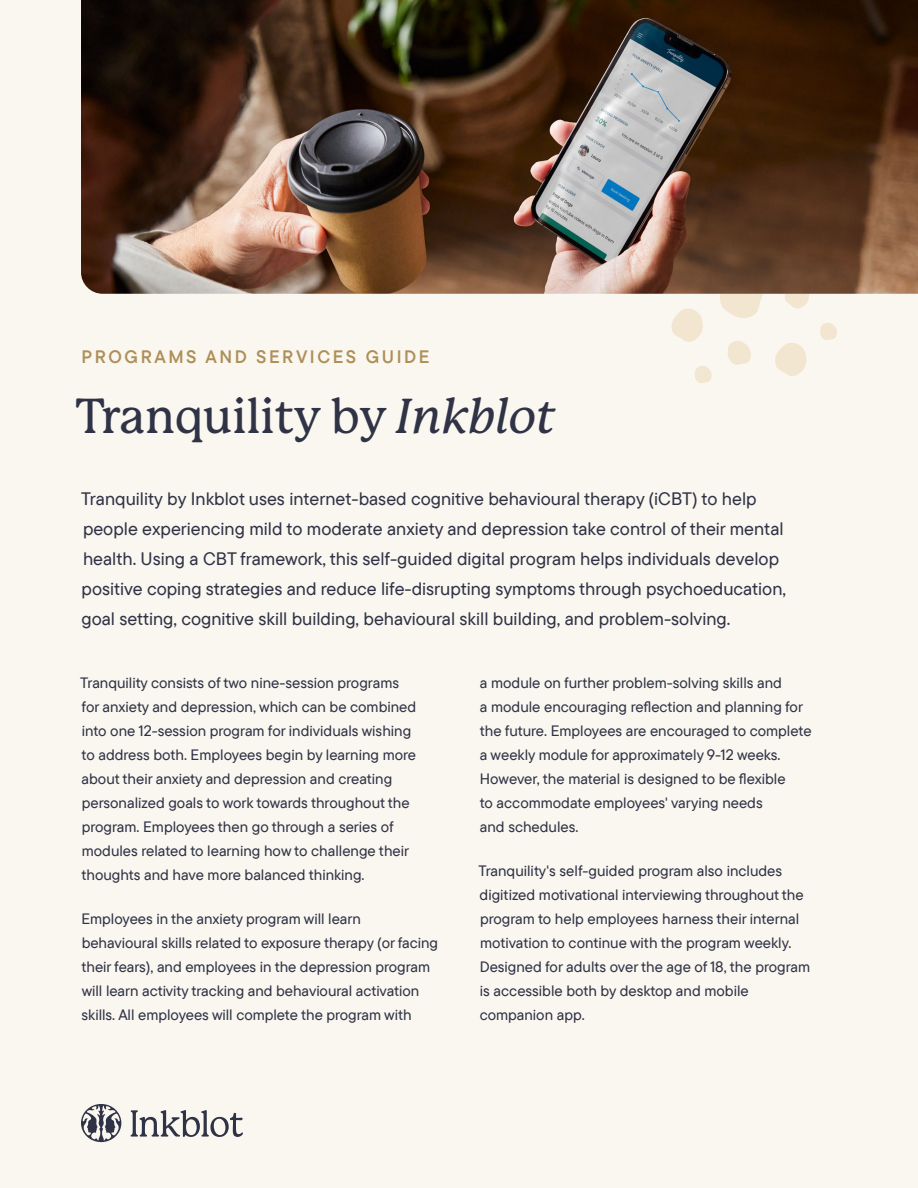
<style>
.page{position:relative;width:918px;height:1188px;background:#faf6f0}
.page>*{position:absolute;margin:0;border:0;box-sizing:border-box;transform-origin:0 0}
.t1{font:500 48px "P Mackinac Pro";letter-spacing:-.01em;color:#2f3345}
.t2{font:500 18px/30px "TT Commons Pro";color:#2f3345}
.t3{font:18px "TT Commons Pro Db";letter-spacing:.14em;color:#ad8f57}
.t4{font:500 15px/24px "TT Commons Pro";color:#2f3345}
.s1{font-family:"P22 Mackinac Pro";font-style:italic}
</style>
<div class="page">
<svg style="left:717px;top:294px;width:50px;height:26px"></svg>
<svg style="left:728px;top:338px;width:25px;height:29px"></svg>
<svg style="left:671px;top:308px;width:33px;height:38px"></svg>
<svg style="left:775px;top:342px;width:32px;height:38px"></svg>
<svg style="left:688px;top:294px;width:19px;height:1px"></svg>
<svg style="left:820px;top:321px;width:19px;height:21px"></svg>
<svg style="left:695px;top:364px;width:18px;height:21px"></svg>
<svg style="left:784px;top:294px;width:26px;height:18px"></svg>
<svg style="left:81px;top:1104px;width:40px;height:38px"></svg>
<svg style="left:131px;top:1110px;width:112px;height:27px"></svg>
<img style="left:81px;top:0;width:837px;height:294px">
<p class="t3" style="left:81px;top:343px;width:349px">PROGRAMS AND SERVICES GUIDE</p>
<h1 class="t1" style="left:76px;top:388px;width:481px">Tranquility by <span class="s1">Inkblot</span></h1>
<p class="t2" style="left:81px;top:484px;width:706px">Tranquility by Inkblot uses internet-based cognitive behavioural therapy (iCBT) to help people experiencing mild to moderate anxiety and depression take control of their mental health. Using a CBT framework, this self-guided digital program helps individuals develop positive coping strategies and reduce life-disrupting symptoms through psychoeducation, goal setting, cognitive skill building, behavioural skill building, and problem-solving.</p>
<p class="t4" style="left:80px;top:670px;width:338px">Tranquility consists of two nine-session programs for anxiety and depression, which can be combined into one 12-session program for individuals wishing to address both. Employees begin by learning more about their anxiety and depression and creating personalized goals to work towards throughout the program. Employees then go through a series of modules related to learning how to challenge their thoughts and have more balanced thinking.</p>
<p class="t4" style="left:82px;top:906px;width:358px">Employees in the anxiety program will learn behavioural skills related to exposure therapy (or facing their fears), and employees in the depression program will learn activity tracking and behavioural activation skills. All employees will complete the program with</p>
<p class="t4" style="left:480px;top:670px;width:333px">a module on further problem-solving skills and<br>a module encouraging reflection and planning for the future. Employees are encouraged to complete a weekly module for approximately 9-12 weeks.<br>However, the material is designed to be flexible<br>to accommodate employees' varying needs<br>and schedules.</p>
<p class="t4" style="left:478px;top:858px;width:333px">Tranquility's self-guided program also includes digitized motivational interviewing throughout the program to help employees harness their internal motivation to continue with the program weekly.<br>Designed for adults over the age of 18, the program is accessible both by desktop and mobile companion app.</p>
</div>
